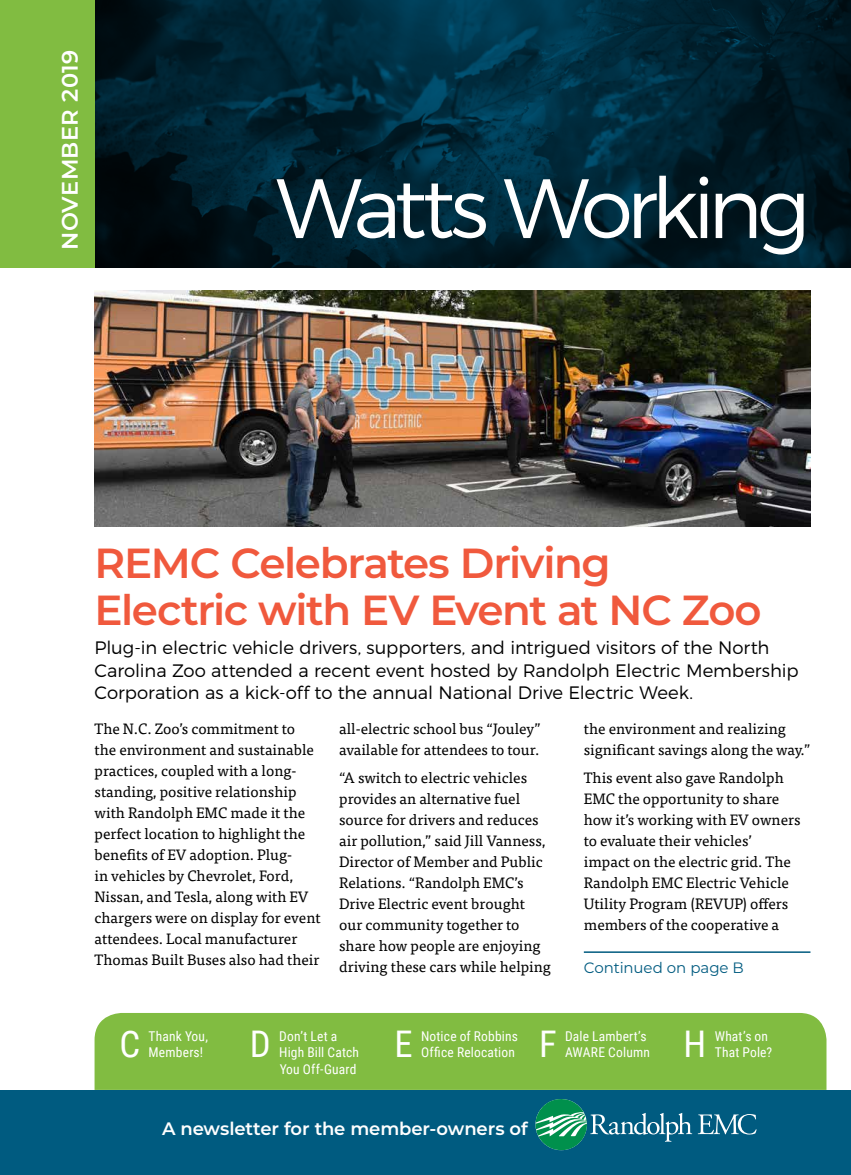
<style>
.page{position:relative;width:851px;height:1175px;background:#fff}
.page>*{position:absolute;margin:0;border:0;box-sizing:border-box;transform-origin:0 0}
.t1{font:300 84px "Montserrat";letter-spacing:-.075em;color:#fff}
.t2{font:600 42px/46.5px "Montserrat";letter-spacing:-.035em;color:#f0593d}
.t3{font:36.75px "Roboto Condensed";color:#fff}
.t4{font:600 22.5px "Montserrat";letter-spacing:.015em;color:#fff}
.t5{font:300 18px/22.5px "Montserrat";color:#000}
.t6{font:600 18px "Montserrat";letter-spacing:-.005em;color:#fff}
.t7{font:15px/21px "Tisa Pro";color:#000}
.t8{font:15px "Montserrat";letter-spacing:-.005em;color:#005b80}
.t9{font:13.5px/16.5px "Roboto Condensed";letter-spacing:.015em;color:#fff}
</style>
<div class="page">
<svg style="left:94px;top:0;width:756px;height:268px;background:#002332"></svg>
<div style="left:0;top:1089px;width:850px;height:85px;background:#005b80"></div>
<div style="left:94px;top:1013px;width:732px;height:76px;background:#81bc41"></div>
<img style="left:94px;top:290px;width:716px;height:237px">
<hr style="left:584px;top:951px;width:226px;height:1px;background:#005b80">
<div style="left:0;top:0;width:94px;height:268px;background:#81bc41"></div>
<svg style="left:535px;top:1099px;width:221px;height:51px"></svg>
<h3 class="t4" style="left:54px;top:250px;width:201px;rotate:-90deg">November 2019</h3>
<h1 class="t1" style="left:276px;top:157px;width:536px">Watts Working</h1>
<h2 class="t2" style="left:94px;top:538px;width:668px">REMC Celebrates Driving<br>Electric with EV Event at NC Zoo</h2>
<p class="t5" style="left:94px;top:636px;width:705px">Plug-in electric vehicle drivers, supporters, and intrigued visitors of the North<br>Carolina Zoo attended a recent event hosted by Randolph Electric Membership<br>Corporation as a kick-off to the annual National Drive Electric Week.</p>
<p class="t7" style="left:94px;top:717px;width:228px">The N.C. Zoo’s commitment to<br>the environment and sustainable practices, coupled with a long&shy;standing, positive relationship with Randolph EMC made it the perfect location to highlight the benefits of EV adoption. Plug-<br>in vehicles by Chevrolet, Ford,<br>Nissan, and Tesla, along with EV chargers were on display for event attendees. Local manufacturer<br>Thomas Built Buses also had their</p>
<p class="t7" style="left:339px;top:717px;width:203px">all-electric school bus “Jouley” available for attendees to tour.</p>
<p class="t7" style="left:584px;top:717px;width:228px">the environment and realizing significant savings along the way.”</p>
<p class="t7" style="left:584px;top:766px;width:218px">This event also gave Randolph<br>EMC the opportunity to share how it’s working with EV owners to evaluate their vehicles’ impact on the electric grid. The<br>Randolph EMC Electric Vehicle<br>Utility Program (REVUP) offers members of the cooperative a</p>
<p class="t8" style="left:584px;top:957px;width:161px">Continued on page B</p>
<p class="t7" style="left:339px;top:766px;width:213px">“A switch to electric vehicles provides an alternative fuel source for drivers and reduces air pollution,” said Jill Vanness,<br>Director of Member and Public<br>Relations. “Randolph EMC’s<br>Drive Electric event brought our community together to share how people are enjoying driving these cars while helping</p>
<h3 class="t3" style="left:119px;top:1018px;width:22px">C</h3>
<p class="t9" style="left:148px;top:1027px;width:61px">Thank You,<br>Members!</p>
<h3 class="t3" style="left:250px;top:1018px;width:22px">D</h3>
<p class="t9" style="left:279px;top:1027px;width:81px">Don’t Let a<br>High Bill Catch<br>You Off-Guard</p>
<h3 class="t3" style="left:394px;top:1018px;width:20px">E</h3>
<p class="t9" style="left:421px;top:1027px;width:98px">Notice of Robbins<br>Office Relocation</p>
<h3 class="t3" style="left:539px;top:1018px;width:19px">F</h3>
<p class="t9" style="left:565px;top:1027px;width:86px">Dale Lambert’s<br>AWARE Column</p>
<h3 class="t3" style="left:683px;top:1018px;width:24px">H</h3>
<p class="t9" style="left:714px;top:1027px;width:59px">What’s on<br>That Pole?</p>
<p class="t6" style="left:162px;top:1115px;width:367px">A newsletter for the member-owners of</p>
</div>
